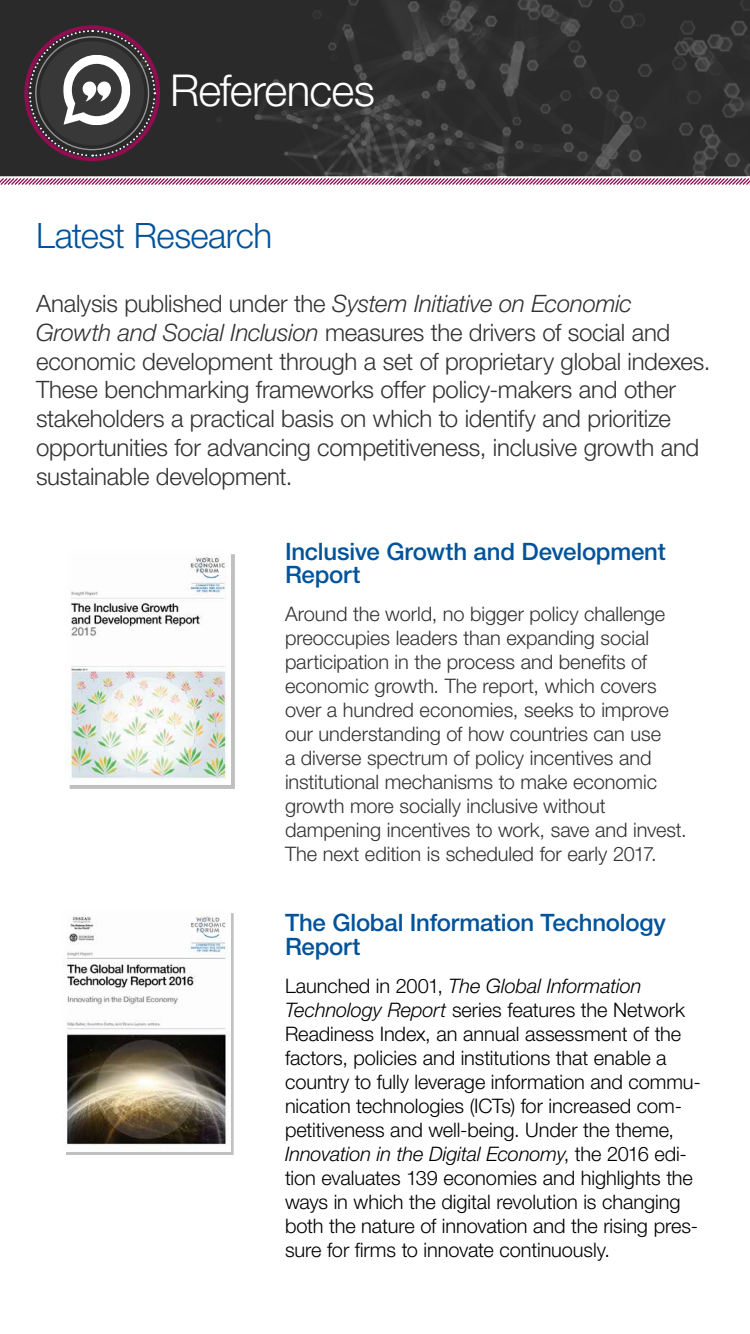
<style>
.page{position:relative;width:750px;height:1334px;background:#fff}
.page>*{position:absolute;margin:0;border:0;box-sizing:border-box;transform-origin:0 0}
.t1{font:300 44px "Helvetica Neue LT Pro";letter-spacing:-.02em;color:#fff}
.t2{font:300 35px "Helvetica Neue LT Pro";letter-spacing:-.02em;color:#00539b}
.t3{font:300 24px/28.8px "Helvetica Neue LT Pro";letter-spacing:-.01em;color:#333}
.t4{font:500 24px/23.5px "Helvetica Neue LT Pro";letter-spacing:-.01em;color:#00539b}
.t5{font:300 20px/24px "Helvetica Neue LT Pro";letter-spacing:-.005em;color:#000}
.t6{font:300 20px/24px "Helvetica Neue LT Pro";letter-spacing:-.005em;color:#333}
.s1{font-style:italic}
</style>
<div class="page">
<div style="left:70px;top:555px;width:165px;height:234px;background:#c0c0c0"></div>
<img style="left:66px;top:555px;width:165px;height:230px">
<div style="left:66px;top:913px;width:168px;height:242px;background:#000;opacity:.25"></div>
<img style="left:66px;top:913px;width:164px;height:239px">
<img style="left:0;top:0;width:750px;height:176px">
<svg style="left:0;top:178px;width:750px;height:7px;background:#cb8faf"></svg>
<div style="left:24px;top:25px;width:136px;height:136px;border:4px solid #900d52;border-radius:50%"></div>
<svg style="left:28px;top:29px;width:129px;height:129px;background:#574d53"></svg>
<h1 class="t1" style="left:170px;top:64px;width:206px">References</h1>
<h2 class="t2" style="left:36px;top:214px;width:238px">Latest Research</h2>
<p class="t3" style="left:36px;top:289px;width:676px">Analysis published under the <span class="s1">System Initiative on Economic Growth and Social Inclusion</span> measures the drivers of social and economic development through a set of proprietary global indexes.<br>These benchmarking frameworks offer policy-makers and other stakeholders a practical basis on which to identify and prioritize opportunities for advancing competitiveness, inclusive growth and sustainable development.</p>
<p class="t4" style="left:285px;top:539px;width:382px">Inclusive Growth and Development<br>Report</p>
<p class="t6" style="left:285px;top:601px;width:403px">Around the world, no bigger policy challenge preoccupies leaders than expanding social participation in the process and benefits of economic growth. The report, which covers over a hundred economies, seeks to improve our understanding of how countries can use<br>a diverse spectrum of policy incentives and institutional mechanisms to make economic growth more socially inclusive without dampening incentives to work, save and invest.<br>The next edition is scheduled for early 2017.</p>
<p class="t4" style="left:285px;top:911px;width:383px">The Global Information Technology<br>Report</p>
<p class="t5" style="left:285px;top:973px;width:417px">Launched in 2001, <span class="s1">The Global Information Technology Report</span> series features the Network Readiness Index, an annual assessment of the factors, policies and institutions that enable a country to fully leverage information and commu&shy;nication technologies (ICTs) for increased com&shy;petitiveness and well-being. Under the theme, <span class="s1">Innovation in the Digital Economy</span>, the 2016 edi&shy;tion evaluates 139 economies and highlights the ways in which the digital revolution is changing both the nature of innovation and the rising pres&shy;sure for firms to innovate continuously.</p>
</div>
